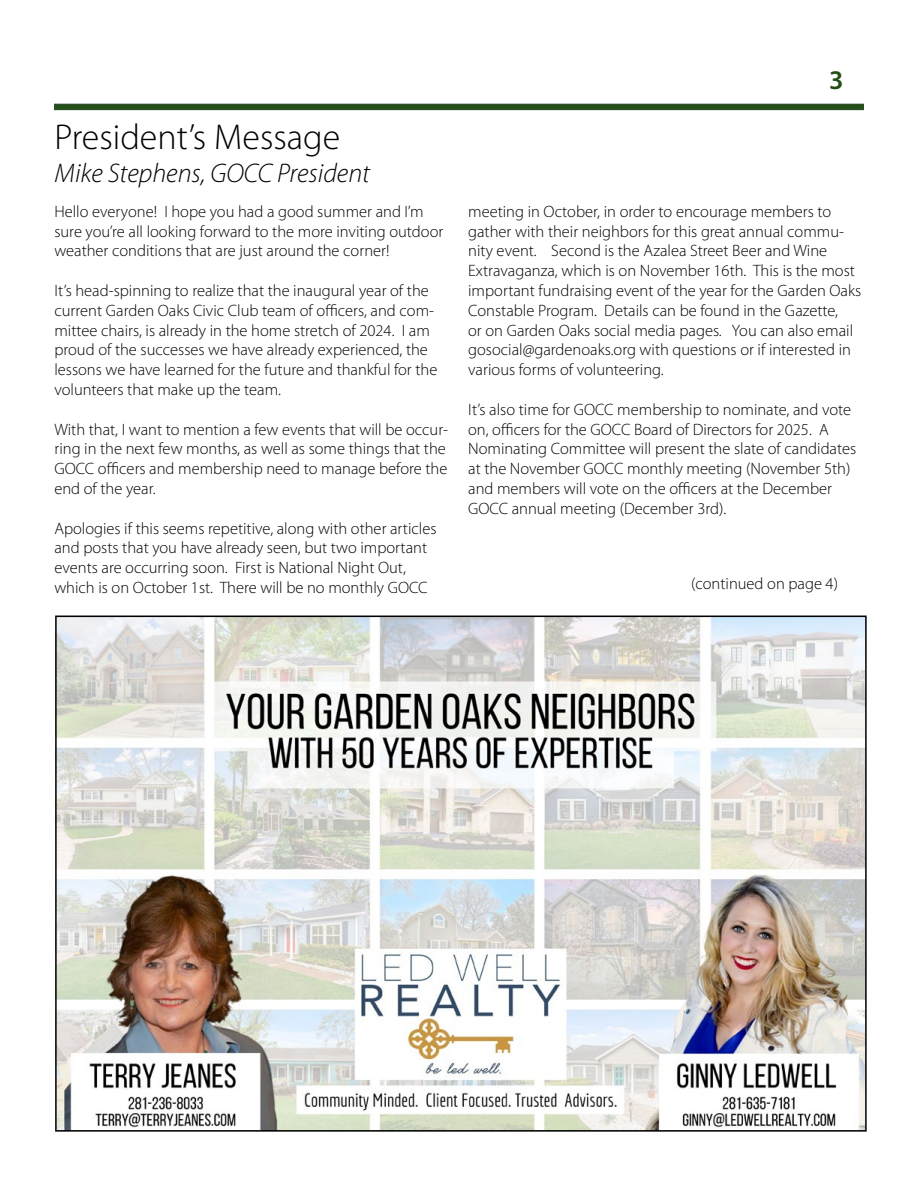
<style>
.page{position:relative;width:918px;height:1188px;background:#fff}
.page>*{position:absolute;margin:0;border:0;box-sizing:border-box;transform-origin:0 0}
.t1{font:300 36px "Myriad Pro";color:#000}
.t2{font:italic 300 27px "Myriad Pro";color:#000}
.t3{font:600 27px "Myriad Pro";color:#224f16}
.t4{font:300 16.5px/19.8px "Myriad Pro";color:#000}
</style>
<div class="page">
<div style="left:54px;top:104px;width:810px;height:6px;background:#224f16;border:2px solid #2a4f27"></div>
<img style="left:58px;top:619px;width:806px;height:510px">
<h1 class="t1" style="left:54px;top:116px;width:287px">President’s Message</h1>
<h2 class="t2" style="left:54px;top:157px;width:317px">Mike Stephens, GOCC President</h2>
<p class="t4" style="left:54px;top:201px;width:390px">Hello everyone! I hope you had a good summer and I’m sure you’re all looking forward to the more inviting outdoor weather conditions that are just around the corner!</p>
<p class="t4" style="left:54px;top:280px;width:385px">It’s head-spinning to realize that the inaugural year of the current Garden Oaks Civic Club team of officers, and com&shy;mittee chairs, is already in the home stretch of 2024. I am proud of the successes we have already experienced, the lessons we have learned for the future and thankful for the volunteers that make up the team.</p>
<p class="t4" style="left:54px;top:419px;width:395px">With that, I want to mention a few events that will be occur&shy;ring in the next few months, as well as some things that the GOCC officers and membership need to manage before the end of the year.</p>
<p class="t4" style="left:54px;top:518px;width:384px">Apologies if this seems repetitive, along with other articles and posts that you have already seen, but two important events are occurring soon. First is National Night Out, which is on October 1st. There will be no monthly GOCC</p>
<h2 class="t3" style="left:829px;top:63px;width:16px">3</h2>
<p class="t4" style="left:468px;top:201px;width:395px">meeting in October, in order to encourage members to gather with their neighbors for this great annual commu&shy;nity event. Second is the Azalea Street Beer and Wine Extravaganza, which is on November 16th. This is the most important fundraising event of the year for the Garden Oaks Constable Program. Details can be found in the Gazette,<br>or on Garden Oaks social media pages. You can also email gosocial@gardenoaks.org with questions or if interested in various forms of volunteering.</p>
<p class="t4" style="left:468px;top:399px;width:390px">It’s also time for GOCC membership to nominate, and vote on, officers for the GOCC Board of Directors for 2025. A Nominating Committee will present the slate of candidates at the November GOCC monthly meeting (November 5th) and members will vote on the officers at the December GOCC annual meeting (December 3rd).</p>
<p class="t4" style="left:691px;top:574px;width:148px">(continued on page 4)</p>
</div>
